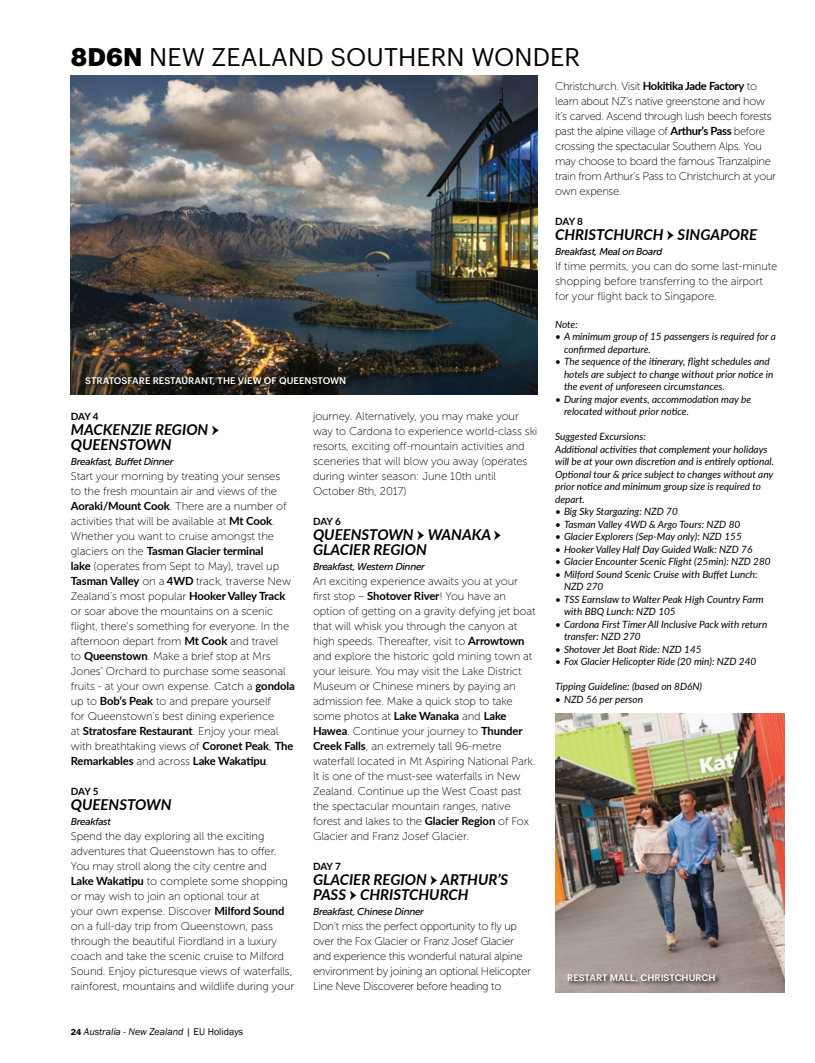
<style>
.page{position:relative;width:815px;height:1063px;background:#fff}
.page>*{position:absolute;margin:0;border:0;box-sizing:border-box;transform-origin:0 0}
.t1{font:25px "Graphik";letter-spacing:.005em;color:#000}
.t2{font:italic 700 15px/15px "Lato";color:#000}
.t3{font:11.25px/15px "Museo Sans 100";letter-spacing:-.01em;color:#000}
.t4{font:11.25px/15px "Museo Sans 100";letter-spacing:-.03em;color:#000}
.t5{font:700 11.25px "Lato";letter-spacing:-.01em;color:#000}
.t6{font:italic 10px/12.5px "Lato";color:#000}
.t7{font:italic 10px "Museo Sans 500";letter-spacing:-.03em;color:#000}
.t8{font:italic 10px "Franklin Gothic";color:#000}
.t9{font:700 10px "Lato";letter-spacing:-.05em;color:#000}
.t10{font:500 9.38px "Graphik";letter-spacing:.005em;color:#fff}
.s1{font-weight:700}
.s2{font-family:"Minion Pro";font-weight:400;font-style:normal;font-size:17.5px}
.s3{font-family:"Lato";font-weight:700}
.s4{font-family:"Museo Sans 100";font-weight:400}
.s5{font-weight:600;font-style:normal;font-size:8.75px}
.s6{font-style:normal}
</style>
<div class="page">
<img style="left:71px;top:75px;width:466px;height:319px">
<img style="left:555px;top:714px;width:230px;height:278px">
<div style="left:85px;top:375px;width:266px;height:15px;background:#000;opacity:.9"></div>
<div style="left:567px;top:973px;width:154px;height:15px;background:#000;opacity:.9"></div>
<h1 class="t1" style="left:71px;top:38px;width:511px"><span class="s1">8D6N</span> NEW ZEALAND SOUTHERN WONDER</h1>
<p class="t10" style="left:85px;top:373px;width:262px">STRATOSFARE RESTAURANT, THE VIEW OF QUEENSTOWN</p>
<p class="t9" style="left:71px;top:409px;width:29px">DAY 4</p>
<h2 class="t2" style="left:71px;top:421px;width:150px">MACKENZIE REGION <span class="s2">→<br></span>QUEENSTOWN</h2>
<p class="t7" style="left:71px;top:456px;width:104px">Breakfast, Buffet Dinner</p>
<p class="t3" style="left:71px;top:469px;width:217px">Start your morning by treating your senses to the fresh mountain air and views of the <span class="s3">Aoraki/Mount Cook</span>. There are a number of activities that will be available at <span class="s3">Mt Cook</span>.<br>Whether you want to cruise amongst the</p>
<p class="t5" style="left:71px;top:543px;width:194px"><span class="s4">glaciers on the</span> Tasman Glacier terminal</p>
<p class="t3" style="left:71px;top:559px;width:226px"><span class="s3">lake</span> (operates from Sept to May), travel up <span class="s3">Tasman Valley</span> on a <span class="s3">4WD</span> track, traverse New Zealand’s most popular <span class="s3">Hooker Valley Track </span>or soar above the mountains on a scenic flight, there’s something for everyone. In the afternoon depart from <span class="s3">Mt Cook</span> and travel<br>to <span class="s3">Queenstown</span>. Make a brief stop at Mrs Jones’ Orchard to purchase some seasonal fruits - at your own expense. Catch a <span class="s3">gondola </span>up to <span class="s3">Bob’s Peak</span> to and prepare yourself<br>for Queenstown’s best dining experience</p>
<p class="t5" style="left:71px;top:723px;width:209px"><span class="s4">at</span> Stratosfare Restaurant<span class="s4">. Enjoy your meal</span></p>
<p class="t3" style="left:71px;top:739px;width:224px">with breathtaking views of <span class="s3">Coronet Peak</span>, <span class="s3">The</span></p>
<p class="t5" style="left:71px;top:753px;width:199px">Remarkables <span class="s4">and across</span> Lake Wakatipu<span class="s4">.</span></p>
<p class="t9" style="left:71px;top:784px;width:29px">DAY 5</p>
<h2 class="t2" style="left:71px;top:796px;width:102px">QUEENSTOWN</h2>
<p class="t7" style="left:71px;top:816px;width:42px">Breakfast</p>
<p class="t3" style="left:71px;top:829px;width:225px">Spend the day exploring all the exciting adventures that Queenstown has to offer.<br>You may stroll along the city centre and<br><span class="s3">Lake Wakatipu</span> to complete some shopping or may wish to join an optional tour at<br>your own expense. Discover <span class="s3">Milford Sound </span>on a full-day trip from Queenstown, pass through the beautiful Fiordland in a luxury coach and take the scenic cruise to Milford Sound. Enjoy picturesque views of waterfalls, rainforest, mountains and wildlife during your</p>
<p class="t8" style="left:71px;top:1025px;width:174px"><span class="s5">24</span> Australia - New Zealand <span class="s6">| EU Holidays</span></p>
<p class="t3" style="left:313px;top:409px;width:226px">journey. Alternatively, you may make your way to Cardona to experience world-class ski resorts, exciting off-mountain activities and sceneries that will blow you away (operates during winter season: June 10th until October 8th, 2017)</p>
<p class="t9" style="left:313px;top:514px;width:29px">DAY 6</p>
<h2 class="t2" style="left:313px;top:526px;width:190px">QUEENSTOWN <span class="s2">→</span> WANAKA <span class="s2">→<br></span>GLACIER REGION</h2>
<p class="t7" style="left:313px;top:561px;width:113px">Breakfast, Western Dinner</p>
<p class="t3" style="left:313px;top:574px;width:224px">An exciting experience awaits you at your first stop – <span class="s3">Shotover River</span>! You have an option of getting on a gravity defying jet boat that will whisk you through the canyon at high speeds. Thereafter, visit to <span class="s3">Arrowtown </span>and explore the historic gold mining town at your leisure. You may visit the Lake District Museum or Chinese miners by paying an admission fee. Make a quick stop to take some photos at <span class="s3">Lake Wanaka</span> and <span class="s3">Lake Hawea</span>. Continue your journey to <span class="s3">Thunder Creek Falls</span>, an extremely tall 96-metre waterfall located in Mt Aspiring National Park.<br>It is one of the must-see waterfalls in New Zealand. Continue up the West Coast past the spectacular mountain ranges, native forest and lakes to the <span class="s3">Glacier Region</span> of Fox Glacier and Franz Josef Glacier.</p>
<p class="t9" style="left:313px;top:859px;width:29px">DAY 7</p>
<h2 class="t2" style="left:313px;top:871px;width:197px">GLACIER REGION <span class="s2">→</span> ARTHUR’S<br>PASS <span class="s2">→</span> CHRISTCHURCH</h2>
<p class="t7" style="left:313px;top:906px;width:113px">Breakfast, Chinese Dinner</p>
<p class="t4" style="left:313px;top:919px;width:219px">Don’t miss the perfect opportunity to fly up over the Fox Glacier or Franz Josef Glacier and experience this wonderful natural alpine environment by joining an optional Helicopter Line Neve Discoverer before heading to</p>
<p class="t4" style="left:555px;top:79px;width:222px">Christchurch. Visit <span class="s3">Hokitika Jade Factory</span> to learn about NZ’s native greenstone and how it’s carved. Ascend through lush beech forests past the alpine village of <span class="s3">Arthur’s Pass</span> before crossing the spectacular Southern Alps. You may choose to board the famous Tranzalpine train from Arthur’s Pass to Christchurch at your own expense.</p>
<p class="t9" style="left:555px;top:214px;width:29px">DAY 8</p>
<h2 class="t2" style="left:555px;top:226px;width:204px">CHRISTCHURCH <span class="s2">→</span> SINGAPORE</h2>
<p class="t7" style="left:555px;top:246px;width:109px">Breakfast, Meal on Board</p>
<p class="t3" style="left:555px;top:259px;width:224px">If time permits, you can do some last-minute shopping before transferring to the airport for your flight back to Singapore.</p>
<p class="t6" style="left:555px;top:317px;width:24px">Note:</p>
<p class="t6" style="left:564px;top:330px;width:213px;text-indent:-9px">• A minimum group of 15 passengers is required for a confirmed departure.</p>
<p class="t6" style="left:564px;top:355px;width:211px;text-indent:-9px">• The sequence of the itinerary, flight schedules and hotels are subject to change without prior notice in the event of unforeseen circumstances.</p>
<p class="t6" style="left:564px;top:392px;width:189px;text-indent:-9px">• During major events, accommodation may be relocated without prior notice.</p>
<p class="t6" style="left:555px;top:430px;width:220px">Suggested Excursions:<br>Additional activities that complement your holidays will be at your own discretion and is entirely optional.<br>Optional tour &amp; price subject to changes without any prior notice and minimum group size is required to depart.</p>
<p class="t6" style="left:555px;top:505px;width:124px">• Big Sky Stargazing: NZD 70</p>
<p class="t6" style="left:555px;top:517px;width:187px">• Tasman Valley 4WD &amp; Argo Tours: NZD 80</p>
<p class="t6" style="left:555px;top:530px;width:188px">• Glacier Explorers (Sep-May only): NZD 155</p>
<p class="t6" style="left:555px;top:542px;width:199px">• Hooker Valley Half Day Guided Walk: NZD 76</p>
<p class="t6" style="left:555px;top:555px;width:217px">• Glacier Encounter Scenic Flight (25min): NZD 280</p>
<p class="t6" style="left:564px;top:567px;width:195px;text-indent:-9px">• Milford Sound Scenic Cruise with Buffet Lunch:<br>NZD 270</p>
<p class="t6" style="left:564px;top:592px;width:201px;text-indent:-9px">• TSS Earnslaw to Walter Peak High Country Farm with BBQ Lunch: NZD 105</p>
<p class="t6" style="left:564px;top:617px;width:205px;text-indent:-9px">• Cardona First Timer All Inclusive Pack with return transfer: NZD 270</p>
<p class="t6" style="left:555px;top:642px;width:148px">• Shotover Jet Boat Ride: NZD 145</p>
<p class="t6" style="left:555px;top:655px;width:203px">• Fox Glacier Helicopter Ride (20 min): NZD 240</p>
<p class="t6" style="left:555px;top:680px;width:149px">Tipping Guideline: (based on 8D6N)</p>
<p class="t6" style="left:555px;top:692px;width:89px">• NZD 56 per person</p>
<p class="t10" style="left:567px;top:970px;width:150px">RESTART MALL, CHRISTCHURCH</p>
</div>
